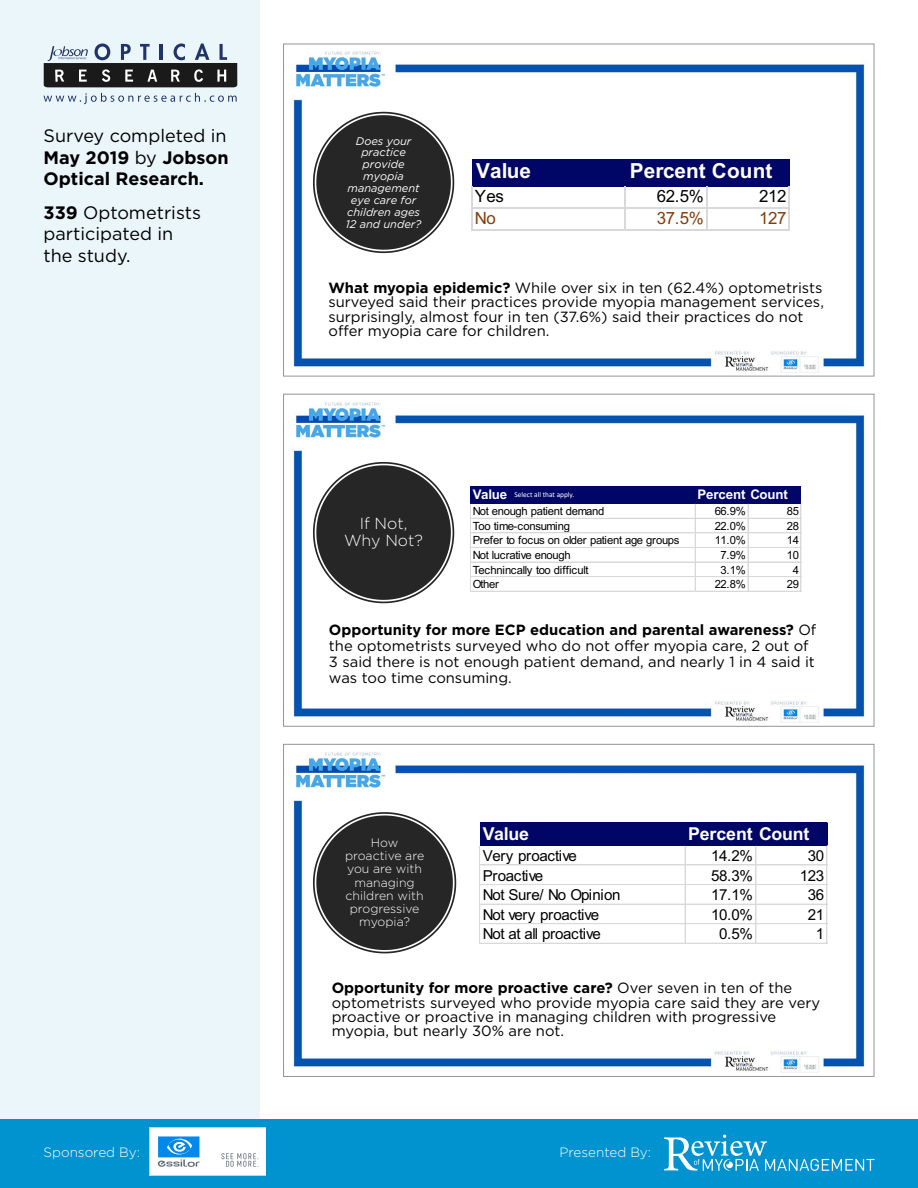
<style>
.page{position:relative;width:918px;height:1188px;background:#fff}
.page>*{position:absolute;margin:0;border:0;box-sizing:border-box;transform-origin:0 0}
.t1{font:700 20.85px "Arial";letter-spacing:.005em;color:#fff}
.t2{font:700 18px/21.6px "Gotham";color:#000}
.t3{font:18px/21.6px "Gotham";color:#000}
.t4{font:700 17.7px "Arial";letter-spacing:-.015em;color:#fff}
.t5{font:16.95px "Arial";letter-spacing:-.025em;color:#000}
.t6{font:16.95px "Arial";letter-spacing:-.025em;color:#833c0c}
.t7{font:300 16.05px/17.1px "Gotham";color:#fff;text-align:center}
.t8{font:15.15px "Arial";letter-spacing:-.03em;color:#000}
.t9{font:14.7px/14.1px "Gotham";color:#000}
.t10{font:300 13.5px "Gotham";color:#fff}
.t11{font:700 13.2px "Arial";letter-spacing:-.015em;color:#fff}
.t12{font:300 12.3px/13.2px "Gotham";color:#fff;text-align:center}
.t13{font:11.25px "Arial";letter-spacing:-.03em;color:#000}
.t14{font:italic 11.1px/12px "Gotham";color:#fff;text-align:center}
.t15{font:7.35px "Calibri";color:#fff}
.s1{font-weight:400}
.s2{font-weight:700}
</style>
<div class="page">
<div style="left:0;top:0;width:260px;height:1128px;background:#ebf6fb"></div>
<div style="left:0;top:1119px;width:918px;height:69px;background:#0093d0"></div>
<svg style="left:208px;top:1128px;width:58px;height:48px"></svg>
<div style="left:208px;top:1129px;width:57px;height:46px;background:#fff"></div>
<svg style="left:221px;top:1153px;width:37px;height:14px"></svg>
<svg style="left:149px;top:1128px;width:59px;height:48px"></svg>
<div style="left:150px;top:1129px;width:57px;height:46px;background:#fff"></div>
<div style="left:158px;top:1136px;width:41px;height:21px;background:#0088ec"></div>
<svg style="left:158px;top:1138px;width:42px;height:29px"></svg>
<svg style="left:664px;top:1135px;width:210px;height:36px"></svg>
<svg style="left:44px;top:43px;width:193px;height:44px"></svg>
<svg style="left:44px;top:93px;width:193px;height:11px"></svg>
<img style="left:291px;top:51px;width:574px;height:322px">
<svg style="left:313px;top:112px;width:141px;height:141px"></svg>
<div style="left:472px;top:159px;width:318px;height:27px;background:#000666"></div>
<hr style="left:471px;top:186px;width:1px;height:44px;background:#d8d9db">
<hr style="left:625px;top:186px;width:1px;height:44px;background:#d8d9db">
<hr style="left:707px;top:186px;width:1px;height:44px;background:#d8d9db">
<hr style="left:789px;top:186px;width:1px;height:44px;background:#d8d9db">
<hr style="left:471px;top:207px;width:319px;height:1px;background:#d8d9db">
<hr style="left:471px;top:229px;width:319px;height:1px;background:#d8d9db">
<img style="left:291px;top:402px;width:574px;height:321px">
<svg style="left:313px;top:462px;width:141px;height:141px"></svg>
<div style="left:471px;top:487px;width:330px;height:17px;background:#000666"></div>
<hr style="left:470px;top:504px;width:1px;height:88px;background:#d8d9db">
<hr style="left:695px;top:504px;width:1px;height:88px;background:#d8d9db">
<hr style="left:748px;top:504px;width:1px;height:88px;background:#d8d9db">
<hr style="left:801px;top:504px;width:1px;height:88px;background:#d8d9db">
<hr style="left:470px;top:518px;width:331px;height:1px;background:#d8d9db">
<hr style="left:470px;top:533px;width:331px;height:1px;background:#d8d9db">
<hr style="left:470px;top:547px;width:331px;height:1px;background:#d8d9db">
<hr style="left:470px;top:562px;width:331px;height:1px;background:#d8d9db">
<hr style="left:470px;top:576px;width:331px;height:1px;background:#d8d9db">
<hr style="left:470px;top:591px;width:331px;height:1px;background:#d8d9db">
<img style="left:291px;top:752px;width:574px;height:321px">
<svg style="left:313px;top:812px;width:143px;height:141px"></svg>
<div style="left:480px;top:823px;width:347px;height:23px;background:#000666"></div>
<hr style="left:479px;top:846px;width:1px;height:98px;background:#d8d9db">
<hr style="left:685px;top:846px;width:1px;height:98px;background:#d8d9db">
<hr style="left:756px;top:846px;width:1px;height:98px;background:#d8d9db">
<hr style="left:826px;top:846px;width:1px;height:98px;background:#d8d9db">
<hr style="left:479px;top:865px;width:348px;height:1px;background:#d8d9db">
<hr style="left:479px;top:884px;width:348px;height:1px;background:#d8d9db">
<hr style="left:479px;top:904px;width:348px;height:1px;background:#d8d9db">
<hr style="left:479px;top:923px;width:348px;height:1px;background:#d8d9db">
<hr style="left:479px;top:943px;width:348px;height:1px;background:#d8d9db">
<p class="t2" style="left:44px;top:125px;width:187px"><span class="s1">Survey completed in<br></span>May 2019 <span class="s1">by</span> Jobson<br>Optical Research.</p>
<p class="t3" style="left:44px;top:201px;width:159px"><span class="s2">339</span> Optometrists participated in the study.</p>
<p class="t10" style="left:44px;top:1144px;width:98px">Sponsored By:</p>
<p class="t14" style="left:346px;top:135px;width:77px">Does your practice provide myopia management eye care for children ages<br>12 and under?</p>
<h1 class="t1" style="left:476px;top:156px;width:56px">Value</h1>
<h1 class="t1" style="left:630px;top:156px;width:144px">Percent Count</h1>
<p class="t5" style="left:475px;top:184px;width:30px">Yes</p>
<p class="t5" style="left:657px;top:184px;width:48px">62.5%</p>
<p class="t5" style="left:759px;top:184px;width:29px">212</p>
<p class="t6" style="left:475px;top:206px;width:22px">No</p>
<p class="t6" style="left:657px;top:206px;width:48px">37.5%</p>
<p class="t6" style="left:759px;top:206px;width:29px">127</p>
<p class="t9" style="left:329px;top:281px;width:497px"><span class="s2">What myopia epidemic?</span> While over six in ten (62.4%) optometrists surveyed said their practices provide myopia management services, surprisingly, almost four in ten (37.6%) said their practices do not offer myopia care for children.</p>
<p class="t7" style="left:344px;top:514px;width:80px">If Not,<br>Why Not?</p>
<p class="t11" style="left:473px;top:485px;width:36px">Value</p>
<p class="t11" style="left:697px;top:485px;width:92px">Percent Count</p>
<p class="t13" style="left:473px;top:504px;width:133px">Not enough patient demand</p>
<p class="t13" style="left:715px;top:504px;width:33px">66.9%</p>
<p class="t13" style="left:787px;top:504px;width:14px">85</p>
<p class="t13" style="left:473px;top:518px;width:99px">Too time-consuming</p>
<p class="t13" style="left:715px;top:518px;width:33px">22.0%</p>
<p class="t13" style="left:787px;top:518px;width:14px">28</p>
<p class="t13" style="left:473px;top:533px;width:208px">Prefer to focus on older patient age groups</p>
<p class="t13" style="left:715px;top:533px;width:33px">11.0%</p>
<p class="t13" style="left:787px;top:533px;width:14px">14</p>
<p class="t13" style="left:473px;top:547px;width:100px">Not lucrative enough</p>
<p class="t13" style="left:721px;top:547px;width:27px">7.9%</p>
<p class="t13" style="left:787px;top:547px;width:14px">10</p>
<p class="t13" style="left:473px;top:562px;width:117px">Technincally too difficult</p>
<p class="t13" style="left:721px;top:562px;width:27px">3.1%</p>
<p class="t13" style="left:793px;top:562px;width:8px">4</p>
<p class="t13" style="left:473px;top:577px;width:28px">Other</p>
<p class="t13" style="left:715px;top:577px;width:33px">22.8%</p>
<p class="t13" style="left:787px;top:577px;width:14px">29</p>
<p class="t15" style="left:514px;top:490px;width:61px">Select all that apply.</p>
<p class="t9" style="left:329px;top:622px;width:489px;line-height:16px"><span class="s2">Opportunity for more ECP education and parental awareness?</span> Of the optometrists surveyed who do not offer myopia care, 2 out of 3 said there is not enough patient demand, and nearly 1 in 4 said it was too time consuming.</p>
<p class="t12" style="left:345px;top:835px;width:81px">How proactive are you are with managing children with progressive myopia?</p>
<p class="t4" style="left:483px;top:821px;width:48px">Value</p>
<p class="t4" style="left:688px;top:821px;width:123px">Percent Count</p>
<p class="t8" style="left:483px;top:845px;width:96px">Very proactive</p>
<p class="t8" style="left:711px;top:845px;width:43px">14.2%</p>
<p class="t8" style="left:808px;top:845px;width:18px">30</p>
<p class="t8" style="left:483px;top:865px;width:62px">Proactive</p>
<p class="t8" style="left:711px;top:865px;width:43px">58.3%</p>
<p class="t8" style="left:800px;top:865px;width:26px">123</p>
<p class="t8" style="left:483px;top:884px;width:139px">Not Sure/ No Opinion</p>
<p class="t8" style="left:711px;top:884px;width:43px">17.1%</p>
<p class="t8" style="left:808px;top:884px;width:18px">36</p>
<p class="t8" style="left:483px;top:904px;width:118px">Not very proactive</p>
<p class="t8" style="left:711px;top:904px;width:43px">10.0%</p>
<p class="t8" style="left:808px;top:904px;width:18px">21</p>
<p class="t8" style="left:483px;top:923px;width:120px">Not at all proactive</p>
<p class="t8" style="left:719px;top:923px;width:35px">0.5%</p>
<p class="t8" style="left:816px;top:923px;width:10px">1</p>
<p class="t9" style="left:332px;top:981px;width:490px"><span class="s2">Opportunity for more proactive care?</span> Over seven in ten of the optometrists surveyed who provide myopia care said they are very proactive or proactive in managing children with progressive myopia, but nearly 30% are not.</p>
<p class="t10" style="left:560px;top:1144px;width:93px">Presented By:</p>
</div>
